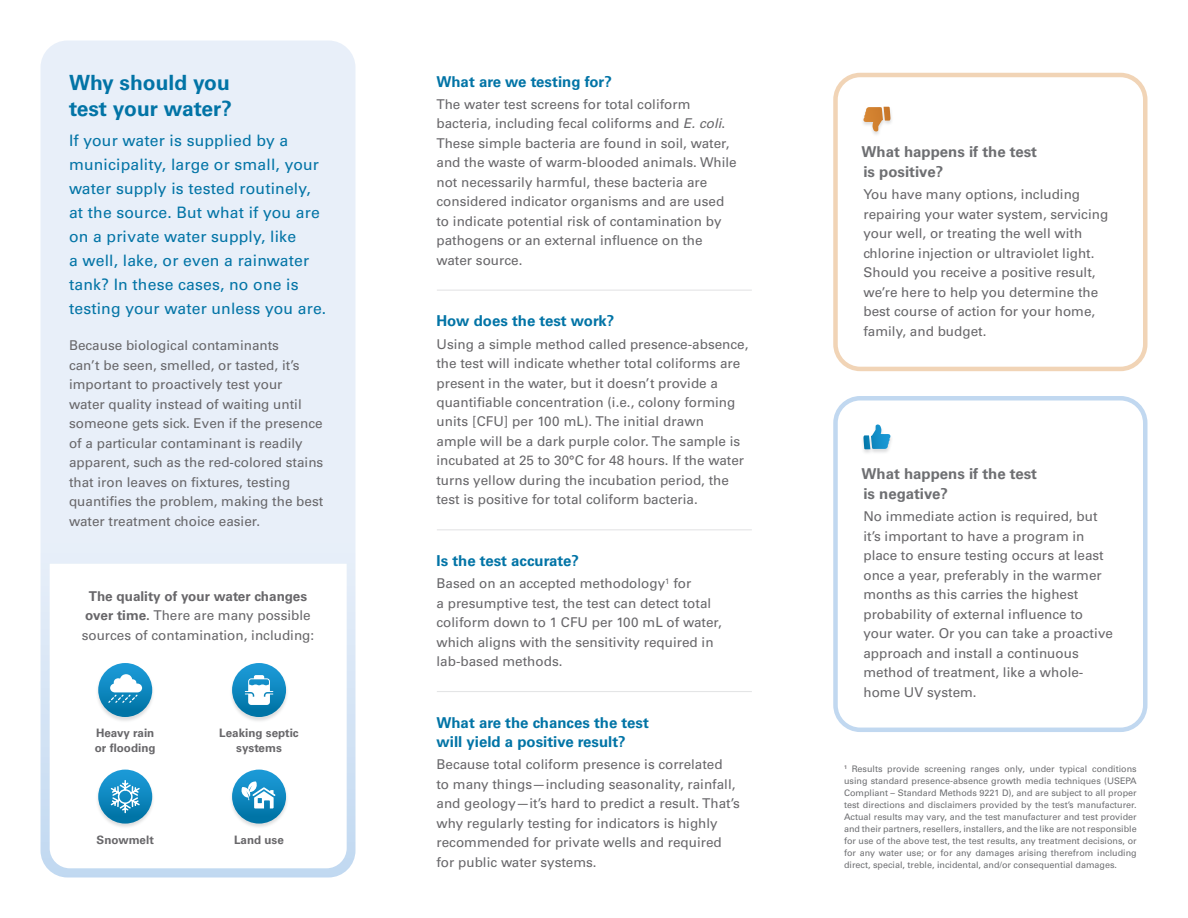
<style>
.page{position:relative;width:1188px;height:918px;background:#fff}
.page>*{position:absolute;margin:0;border:0;box-sizing:border-box;transform-origin:0 0}
.H3___Header{font:700 21px/25.5px "Univers LT Pro 65";color:#0274a6}
.P___Intro{font:15.75px/24px "Univers LT Pro 55 Roman";letter-spacing:.01em;color:#0274a6}
.H4___Subheaders{font:700 15px/19.5px "Univers LT Pro 65";color:#0274a6}
.H4___Subheaders-2{font:700 15px/19.5px "Univers LT Pro 65";color:#6e6f72}
.p___Body{font:13.5px/19.5px "Univers LT Pro 55 Roman";color:#68676a}
.p___Body-2{font:700 13.5px "Univers LT Pro 65";color:#68676a}
.P___Table_body{font:700 11.7px/15px "Univers LT Pro 65";color:#68676a}
.P___Discaimer{font:9px/12px "Univers LT Pro 55 Roman";color:#6e6f72;text-align:justify}
.s1{font-family:"Univers LT Pro 65";font-weight:700}
.s2{font-family:"Univers LT Pro 55";font-style:italic}
</style>
<div class="page">
<div style="left:40px;top:40px;width:316px;height:838px;background:#e8eff9"></div>
<svg style="left:50px;top:564px;width:297px;height:304px"></svg>
<div style="left:833px;top:73px;width:315px;height:298px;border:4px solid #f1d4b6;border-radius:25px"></div>
<div style="left:833px;top:396px;width:315px;height:336px;border:4px solid #c1d8f0;border-radius:25px"></div>
<div style="left:95px;top:663px;width:60px;height:60px;background:#53565b;opacity:.2"></div>
<svg style="left:98px;top:663px;width:54px;height:54px"></svg>
<svg style="left:108px;top:674px;width:34px;height:29px"></svg>
<div style="left:229px;top:663px;width:60px;height:60px;background:#53565b;opacity:.2"></div>
<svg style="left:232px;top:663px;width:54px;height:54px"></svg>
<svg style="left:245px;top:675px;width:28px;height:30px"></svg>
<div style="left:95px;top:769px;width:60px;height:60px;background:#53565b;opacity:.2"></div>
<svg style="left:98px;top:770px;width:54px;height:54px"></svg>
<svg style="left:109px;top:779px;width:32px;height:35px"></svg>
<div style="left:229px;top:769px;width:60px;height:60px;background:#53565b;opacity:.2"></div>
<svg style="left:232px;top:770px;width:54px;height:54px"></svg>
<svg style="left:240px;top:781px;width:35px;height:27px"></svg>
<svg style="left:863px;top:107px;width:28px;height:25px"></svg>
<hr style="left:437px;top:290px;width:315px;height:1px;background:#e4e5e6">
<hr style="left:437px;top:529px;width:315px;height:1px;background:#e4e5e6">
<hr style="left:437px;top:691px;width:315px;height:1px;background:#e4e5e6">
<div style="left:861px;top:424px;width:33px;height:31px;background:#53565b;opacity:.2"></div>
<svg style="left:863px;top:424px;width:28px;height:25px"></svg>
<h3 class="H3___Header" style="left:69px;top:69px;width:164px">Why should you test your water?</h3>
<p class="P___Intro" style="left:69px;top:128px;width:259px">If your water is supplied by a municipality, large or small, your water supply is tested routinely, at the source. But what if you are on a private water supply, like<br>a well, lake, or even a rainwater tank? In these cases, no one is testing your water unless you are.</p>
<p class="p___Body" style="left:69px;top:335px;width:256px">Because biological contaminants<br>can’t be seen, smelled, or tasted, it’s important to proactively test your<br>water quality instead of waiting until someone gets sick. Even if the presence of a particular contaminant is readily apparent, such as the red-colored stains that iron leaves on fixtures, testing quantifies the problem, making the best water treatment choice easier.</p>
<p class="p___Body-2" style="left:89px;top:587px;width:220px">The quality of your water changes</p>
<p class="p___Body" style="left:82px;top:605px;width:234px"><span class="s1">over time.</span> There are many possible sources of contamination, including:</p>
<p class="P___Table_body" style="left:95px;top:725px;width:62px">Heavy rain or flooding</p>
<p class="P___Table_body" style="left:219px;top:725px;width:81px;text-align:center">Leaking septic systems</p>
<p class="P___Table_body" style="left:97px;top:832px;width:59px">Snowmelt</p>
<p class="P___Table_body" style="left:234px;top:832px;width:51px">Land use</p>
<h4 class="H4___Subheaders" style="left:436px;top:71px;width:177px">What are we testing for?</h4>
<p class="p___Body" style="left:436px;top:94px;width:302px">The water test screens for total coliform bacteria, including fecal coliforms and <span class="s2">E. coli</span>.<br>These simple bacteria are found in soil, water, and the waste of warm-blooded animals. While not necessarily harmful, these bacteria are considered indicator organisms and are used to indicate potential risk of contamination by pathogens or an external influence on the water source.</p>
<h4 class="H4___Subheaders" style="left:436px;top:311px;width:179px">How does the test work?</h4>
<p class="p___Body" style="left:436px;top:333px;width:314px">Using a simple method called presence-absence, the test will indicate whether total coliforms are present in the water, but it doesn’t provide a quantifiable concentration (i.e., colony forming units [CFU] per 100 mL). The initial drawn<br>ample will be a dark purple color. The sample is incubated at 25 to 30°C for 48 hours. If the water turns yellow during the incubation period, the test is positive for total coliform bacteria.</p>
<h4 class="H4___Subheaders" style="left:436px;top:550px;width:144px">Is the test accurate?</h4>
<p class="p___Body" style="left:436px;top:573px;width:287px">Based on an accepted methodology<sup>1</sup> for<br>a presumptive test, the test can detect total coliform down to 1 CFU per 100 mL of water, which aligns with the sensitivity required in lab-based methods.</p>
<h4 class="H4___Subheaders" style="left:436px;top:712px;width:214px">What are the chances the test will yield a positive result?</h4>
<p class="p___Body" style="left:436px;top:754px;width:305px">Because total coliform presence is correlated<br>to many things—including seasonality, rainfall, and geology—it’s hard to predict a result. That’s why regularly testing for indicators is highly recommended for private wells and required for public water systems.</p>
<h4 class="H4___Subheaders-2" style="left:862px;top:142px;width:177px">What happens if the test is positive?</h4>
<p class="p___Body" style="left:863px;top:184px;width:246px">You have many options, including repairing your water system, servicing your well, or treating the well with chlorine injection or ultraviolet light.<br>Should you receive a positive result, we’re here to help you determine the best course of action for your home, family, and budget.</p>
<h4 class="H4___Subheaders-2" style="left:862px;top:464px;width:177px">What happens if the test is negative?</h4>
<p class="p___Body" style="left:863px;top:506px;width:251px">No immediate action is required, but it’s important to have a program in place to ensure testing occurs at least once a year, preferably in the warmer months as this carries the highest probability of external influence to your water. Or you can take a proactive approach and install a continuous method of treatment, like a whole&shy;home UV system.</p>
<p class="P___Discaimer" style="left:844px;top:763px;width:294px"><sup>1</sup> Results provide screening ranges only, under typical conditions using standard presence-absence growth media techniques (USEPA Compliant – Standard Methods 9221 D), and are subject to all proper test directions and disclaimers provided by the test’s manufacturer.<br>Actual results may vary, and the test manufacturer and test provider and their partners, resellers, installers, and the like are not responsible for use of the above test, the test results, any treatment decisions, or for any water use; or for any damages arising therefrom including direct, special, treble, incidental, and/or consequential damages.</p>
</div>
